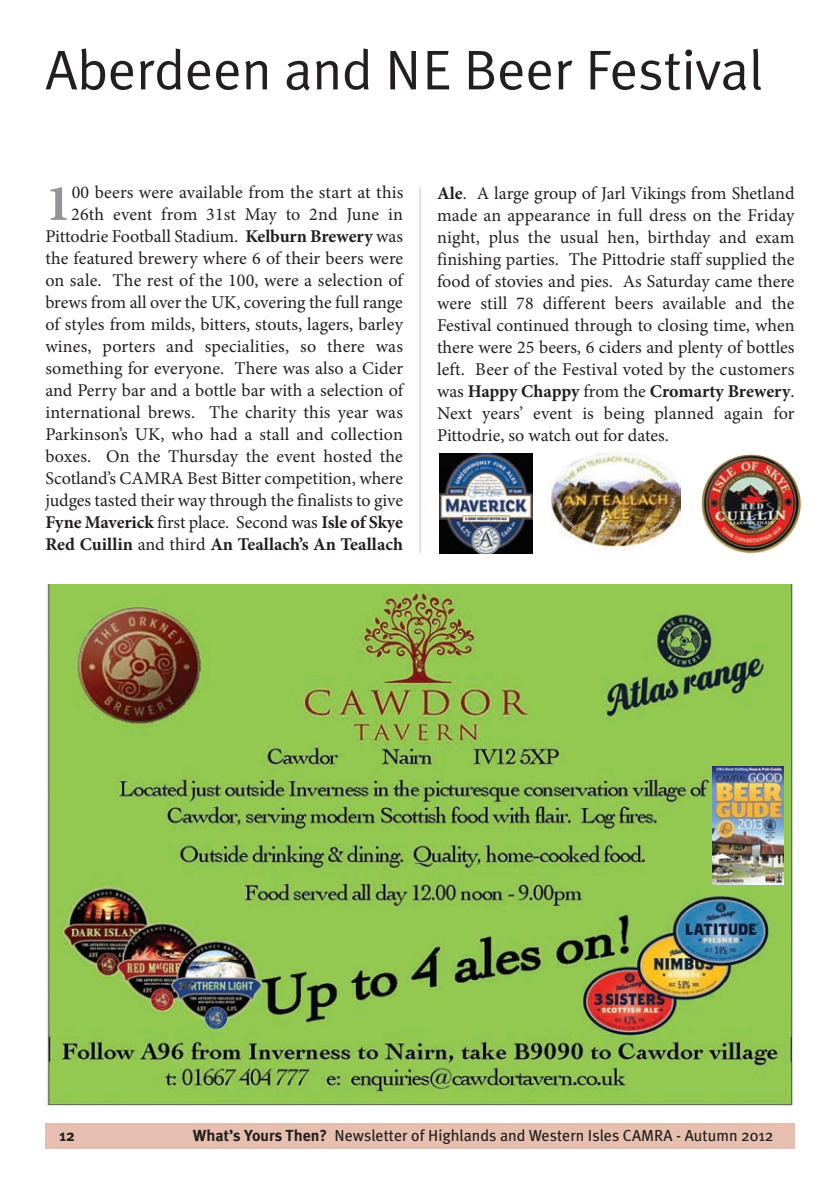
<style>
.page{position:relative;width:840px;height:1191px;background:#fff}
.page>*{position:absolute;margin:0;border:0;box-sizing:border-box;transform-origin:0 0}
.t1{font:56px "Meta Plus Normal";color:#231f20}
.t2{font:700 51.8px "Minion Pro";color:#939598}
.t3{font:18px/22px "Minion Pro";letter-spacing:.005em;color:#231f20;text-align:right}
.t4{font:16px "Meta Plus";color:#231f20}
.t5{font:700 16px "Meta Plus";color:#231f20}
.s1{font-weight:700}
</style>
<div class="page">
<hr style="left:419px;top:187px;width:1px;height:366px;background:#e6bfaf">
<div style="left:45px;top:1123px;width:749px;height:26px;background:#e6bfaf"></div>
<img style="left:439px;top:454px;width:93px;height:100px">
<img style="left:700px;top:455px;width:100px;height:98px;border-radius:50%">
<img style="left:551px;top:452px;width:129px;height:97px">
<img style="left:45px;top:584px;width:749px;height:522px">
<img style="left:712px;top:766px;width:71px;height:118px">
<h1 class="t1" style="left:45px;top:37px;width:718px">Aberdeen and NE Beer Festival</h1>
<p class="t3" style="left:45px;top:183px;width:359px">00 beers were available from the start at this 26th event from 31st May to 2nd June in Pittodrie Football Stadium. <span class="s1">Kelburn Brewery</span> was the featured brewery where 6 of their beers were on sale. The rest of the 100, were a selection of brews from all over the UK, covering the full range of styles from milds, bitters, stouts, lagers, barley wines, porters and specialities, so there was something for everyone. There was also a Cider and Perry bar and a bottle bar with a selection of international brews. The charity this year was Parkinson’s UK, who had a stall and collection boxes. On the Thursday the event hosted the Scotland’s CAMRA Best Bitter competition, where judges tasted their way through the finalists to give <span class="s1">Fyne Maverick</span> first place. Second was <span class="s1">Isle of Skye Red Cuillin</span> and third <span class="s1">An Teallach’s An Teallach</span></p>
<p class="t3" style="left:437px;top:183px;width:359px;text-align:justify"><span class="s1">Ale</span>. A large group of Jarl Vikings from Shetland made an appearance in full dress on the Friday night, plus the usual hen, birthday and exam finishing parties. The Pittodrie staff supplied the food of stovies and pies. As Saturday came there were still 78 different beers available and the Festival continued through to closing time, when there were 25 beers, 6 ciders and plenty of bottles left. Beer of the Festival voted by the customers was <span class="s1">Happy Chappy</span> from the <span class="s1">Cromarty Brewery</span>.<br>Next years’ event is being planned again for Pittodrie, so watch out for dates.</p>
<h2 class="t2" style="left:45px;top:184px;width:27px">1</h2>
<p class="t5" style="left:60px;top:1125px;width:17px">12</p>
<p class="t4" style="left:193px;top:1125px;width:582px"><span class="s1">What’s Yours Then?</span> Newsletter of Highlands and Western Isles CAMRA - Autumn 2012</p>
</div>
